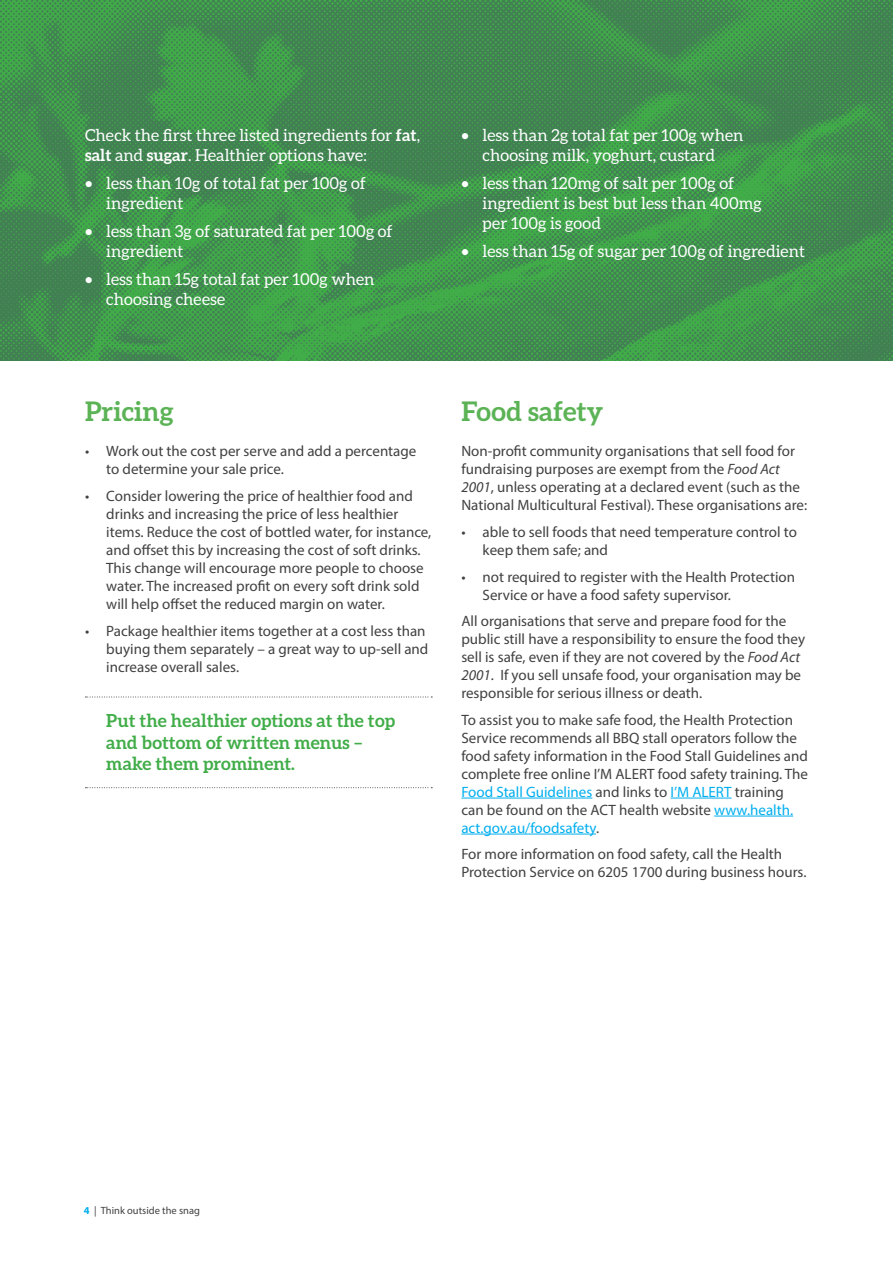
<style>
.page{position:relative;width:893px;height:1263px;background:#fff}
.page>*{position:absolute;margin:0;border:0;box-sizing:border-box;transform-origin:0 0}
.t1{font:700 27px "Aleo";color:#5bb355}
.t2{font:700 18px/21.6px "Aleo";color:#41ad49}
.t3{font:16.5px/19.8px "Aleo";color:#fff}
.t4{font:15px/18px "Myriad Pro";color:#414042}
.t5{font:10.5px "Myriad Pro";color:#414042}
.s1{font-weight:700}
.s2{font-style:italic}
.s3{color:#00aeef}
.s4{font-weight:700;color:#00aeef}
</style>
<div class="page">
<img style="left:0;top:0;width:893px;height:361px">
<svg style="left:85px;top:697px;width:347px;height:1px"></svg>
<svg style="left:85px;top:787px;width:347px;height:1px"></svg>
<hr style="left:461px;top:798px;width:131px;height:1px;background:#00aeef">
<hr style="left:671px;top:798px;width:61px;height:1px;background:#00aeef">
<hr style="left:714px;top:816px;width:79px;height:1px;background:#00aeef">
<hr style="left:461px;top:834px;width:135px;height:1px;background:#00aeef">
<p class="t3" style="left:85px;top:125px;width:337px">Check the first three listed ingredients for <span class="s1">fat</span>, <span class="s1">salt</span> and <span class="s1">sugar</span>. Healthier options have:</p>
<p class="t3" style="left:106px;top:173px;width:261px;text-indent:-21px">• less than 10g of total fat per 100g of ingredient</p>
<p class="t3" style="left:106px;top:221px;width:288px;text-indent:-21px">• less than 3g of saturated fat per 100g of ingredient</p>
<p class="t3" style="left:106px;top:269px;width:270px;text-indent:-21px">• less than 15g total fat per 100g when choosing cheese</p>
<p class="t3" style="left:461px;top:125px;width:284px;text-align:center">• less than 2g total fat per 100g when choosing milk, yoghurt, custard</p>
<p class="t3" style="left:483px;top:173px;width:281px;text-indent:-21px">• less than 120mg of salt per 100g of ingredient is best but less than 400mg per 100g is good</p>
<p class="t3" style="left:461px;top:241px;width:345px">• less than 15g of sugar per 100g of ingredient</p>
<h1 class="t1" style="left:85px;top:396px;width:90px">Pricing</h1>
<p class="t4" style="left:106px;top:442px;width:312px;text-indent:-21px">• Work out the cost per serve and add a percentage to determine your sale price.</p>
<p class="t4" style="left:106px;top:487px;width:327px;text-indent:-21px">• Consider lowering the price of healthier food and drinks and increasing the price of less healthier items. Reduce the cost of bottled water, for instance, and offset this by increasing the cost of soft drinks.<br>This change will encourage more people to choose water. The increased profit on every soft drink sold will help offset the reduced margin on water.</p>
<p class="t4" style="left:106px;top:621px;width:324px;text-indent:-21px">• Package healthier items together at a cost less than buying them separately – a great way to up-sell and increase overall sales.</p>
<p class="t2" style="left:106px;top:709px;width:290px">Put the healthier options at the top and bottom of written menus – make them prominent.</p>
<h1 class="t1" style="left:461px;top:396px;width:143px">Food safety</h1>
<p class="t4" style="left:461px;top:442px;width:347px">Non-profit community organisations that sell food for fundraising purposes are exempt from the <span class="s2">Food Act 2001</span>, unless operating at a declared event (such as the National Multicultural Festival). These organisations are:</p>
<p class="t4" style="left:483px;top:523px;width:316px;text-indent:-21px">• able to sell foods that need temperature control to keep them safe; and</p>
<p class="t4" style="left:483px;top:567px;width:314px;text-indent:-21px">• not required to register with the Health Protection<br>Service or have a food safety supervisor.</p>
<p class="t4" style="left:461px;top:612px;width:345px">All organisations that serve and prepare food for the public still have a responsibility to ensure the food they sell is safe, even if they are not covered by the <span class="s2">Food Act 2001</span>. If you sell unsafe food, your organisation may be responsible for serious illness or death.</p>
<p class="t4" style="left:461px;top:710px;width:348px">To assist you to make safe food, the Health Protection Service recommends all BBQ stall operators follow the food safety information in the Food Stall Guidelines and complete free online I’M ALERT food safety training. The <span class="s3">Food Stall Guidelines</span> and links to <span class="s3">I’M ALERT</span> training can be found on the ACT health website <span class="s3">www.health. act.gov.au/foodsafety</span>.</p>
<p class="t4" style="left:461px;top:845px;width:347px">For more information on food safety, call the Health<br>Protection Service on 6205 1700 during business hours.</p>
<p class="t5" style="left:84px;top:1204px;width:117px"><span class="s4">4</span> | Think outside the snag</p>
</div>
